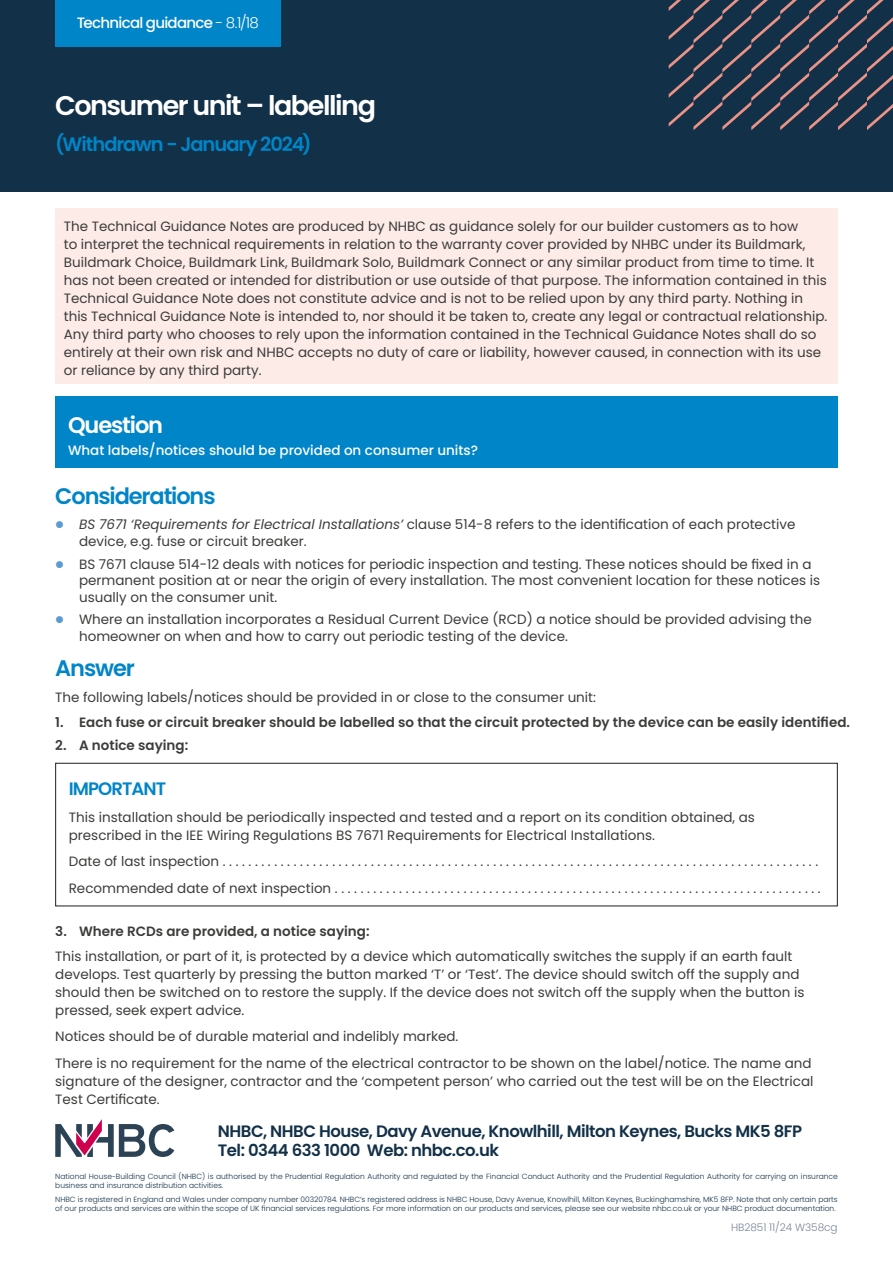
<style>
.page{position:relative;width:893px;height:1263px;background:#fff}
.page>*{position:absolute;margin:0;border:0;box-sizing:border-box;transform-origin:0 0}
.t1{font:600 27px "Poppins";letter-spacing:-.055em;color:#fff}
.t2{font:600 22.5px "Poppins";letter-spacing:-.05em;color:#0085c8}
.t3{font:600 22.5px "Poppins";letter-spacing:-.05em;color:#fff}
.t4{font:600 19.5px "Poppins";letter-spacing:-.055em;color:#0085c8}
.t5{font:600 18px "Poppins";letter-spacing:-.05em;color:#0085c8}
.t6{font:600 16.5px/19.5px "Poppins";letter-spacing:-.03em;color:#123047}
.t7{font:500 15px "Poppins";letter-spacing:-.05em;color:#fff}
.t8{font:13.5px/18px "Poppins";color:#3c3c3b}
.t9{font:600 13.5px "Poppins";color:#3c3c3b}
.t10{font:500 13.5px "Poppins";color:#fff}
.t11{font:300 10.5px "Poppins";letter-spacing:-.005em;color:#788497}
.t12{font:300 7.5px/9px "Poppins";color:#123047}
.s1{font-weight:300}
.s2{font-style:italic}
</style>
<div class="page">
<div style="left:0;top:0;width:893px;height:191px;background:#123047"></div>
<svg style="left:55px;top:1119px;width:119px;height:38px"></svg>
<svg style="left:669px;top:0;width:224px;height:130px"></svg>
<div style="left:55px;top:208px;width:783px;height:176px;background:#fcebe7"></div>
<div style="left:55px;top:763px;width:783px;height:143px;border:1px solid #1d1d1b"></div>
<div style="left:55px;top:396px;width:783px;height:72px;background:#0085c8"></div>
<div style="left:55px;top:0;width:226px;height:46px;background:#0085c8"></div>
<p class="t7" style="left:77px;top:14px;width:184px">Technical guidance <span class="s1">- 8.1/18</span></p>
<h1 class="t1" style="left:55px;top:90px;width:322px">Consumer unit – labelling</h1>
<h3 class="t4" style="left:55px;top:132px;width:258px">(Withdrawn - January 2024)</h3>
<p class="t8" style="left:64px;top:217px;width:765px">The Technical Guidance Notes are produced by NHBC as guidance solely for our builder customers as to how<br>to interpret the technical requirements in relation to the warranty cover provided by NHBC under its Buildmark, Buildmark Choice, Buildmark Link, Buildmark Solo, Buildmark Connect or any similar product from time to time. It has not been created or intended for distribution or use outside of that purpose. The information contained in this Technical Guidance Note does not constitute advice and is not to be relied upon by any third party. Nothing in this Technical Guidance Note is intended to, nor should it be taken to, create any legal or contractual relationship.<br>Any third party who chooses to rely upon the information contained in the Technical Guidance Notes shall do so entirely at their own risk and NHBC accepts no duty of care or liability, however caused, in connection with its use or reliance by any third party.</p>
<h2 class="t3" style="left:68px;top:412px;width:97px">Question</h2>
<p class="t10" style="left:68px;top:442px;width:411px">What labels/notices should be provided on consumer units?</p>
<h2 class="t2" style="left:55px;top:483px;width:162px">Considerations</h2>
<p class="t8" style="left:79px;top:516px;width:718px;line-height:16.5px"><span class="s2">BS 7671 ‘Requirements for Electrical Installations’</span> clause 514-8 refers to the identification of each protective device, e.g. fuse or circuit breaker.</p>
<p class="t8" style="left:79px;top:556px;width:743px;line-height:16.5px">BS 7671 clause 514-12 deals with notices for periodic inspection and testing. These notices should be fixed in a permanent position at or near the origin of every installation. The most convenient location for these notices is usually on the consumer unit.</p>
<p class="t8" style="left:79px;top:611px;width:734px;line-height:16.5px">Where an installation incorporates a Residual Current Device (RCD) a notice should be provided advising the homeowner on when and how to carry out periodic testing of the device.</p>
<h2 class="t2" style="left:55px;top:655px;width:81px">Answer</h2>
<p class="t8" style="left:55px;top:688px;width:542px">The following labels/notices should be provided in or close to the consumer unit:</p>
<p class="t9" style="left:55px;top:714px;width:796px">1. Each fuse or circuit breaker should be labelled so that the circuit protected by the device can be easily identified.</p>
<p class="t9" style="left:55px;top:737px;width:134px">2. A notice saying:</p>
<h3 class="t5" style="left:69px;top:778px;width:99px">IMPORTANT</h3>
<p class="t8" style="left:69px;top:808px;width:688px">This installation should be periodically inspected and tested and a report on its condition obtained, as prescribed in the IEE Wiring Regulations BS 7671 Requirements for Electrical Installations.</p>
<p class="t8" style="left:69px;top:848px;width:753px;line-height:26.5px">Date of last inspection . . . . . . . . . . . . . . . . . . . . . . . . . . . . . . . . . . . . . . . . . . . . . . . . . . . . . . . . . . . . . . . . . . . . . . . . . . . . . . . . . . . . . . . . . . . . .<br>Recommended date of next inspection . . . . . . . . . . . . . . . . . . . . . . . . . . . . . . . . . . . . . . . . . . . . . . . . . . . . . . . . . . . . . . . . . . . . . . . . . . . .</p>
<p class="t9" style="left:55px;top:924px;width:316px">3. Where RCDs are provided, a notice saying:</p>
<p class="t8" style="left:55px;top:947px;width:751px">This installation, or part of it, is protected by a device which automatically switches the supply if an earth fault develops. Test quarterly by pressing the button marked ‘T’ or ‘Test’. The device should switch off the supply and should then be switched on to restore the supply. If the device does not switch off the supply when the button is pressed, seek expert advice.</p>
<p class="t8" style="left:55px;top:1023px;width:758px;line-height:26.5px">Notices should be of durable material and indelibly marked.<br>There is no requirement for the name of the electrical contractor to be shown on the label/notice. The name and</p>
<p class="t8" style="left:55px;top:1072px;width:760px">signature of the designer, contractor and the ‘competent person’ who carried out the test will be on the Electrical<br>Test Certificate.</p>
<p class="t6" style="left:218px;top:1121px;width:586px">NHBC, NHBC House, Davy Avenue, Knowlhill, Milton Keynes, Bucks MK5 8FP<br>Tel: 0344 633 1000 Web: nhbc.co.uk</p>
<p class="t12" style="left:55px;top:1172px;width:784px">National House-Building Council (NHBC) is authorised by the Prudential Regulation Authority and regulated by the Financial Conduct Authority and the Prudential Regulation Authority for carrying on insurance business and insurance distribution activities.</p>
<p class="t12" style="left:55px;top:1195px;width:784px">NHBC is registered in England and Wales under company number 00320784. NHBC’s registered address is NHBC House, Davy Avenue, Knowlhill, Milton Keynes, Buckinghamshire, MK5 8FP. Note that only certain parts of our products and services are within the scope of UK financial services regulations. For more information on our products and services, please see our website nhbc.co.uk or your NHBC product documentation.</p>
<p class="t11" style="left:731px;top:1221px;width:108px">HB2851 11/24 W358cg</p>
</div>
